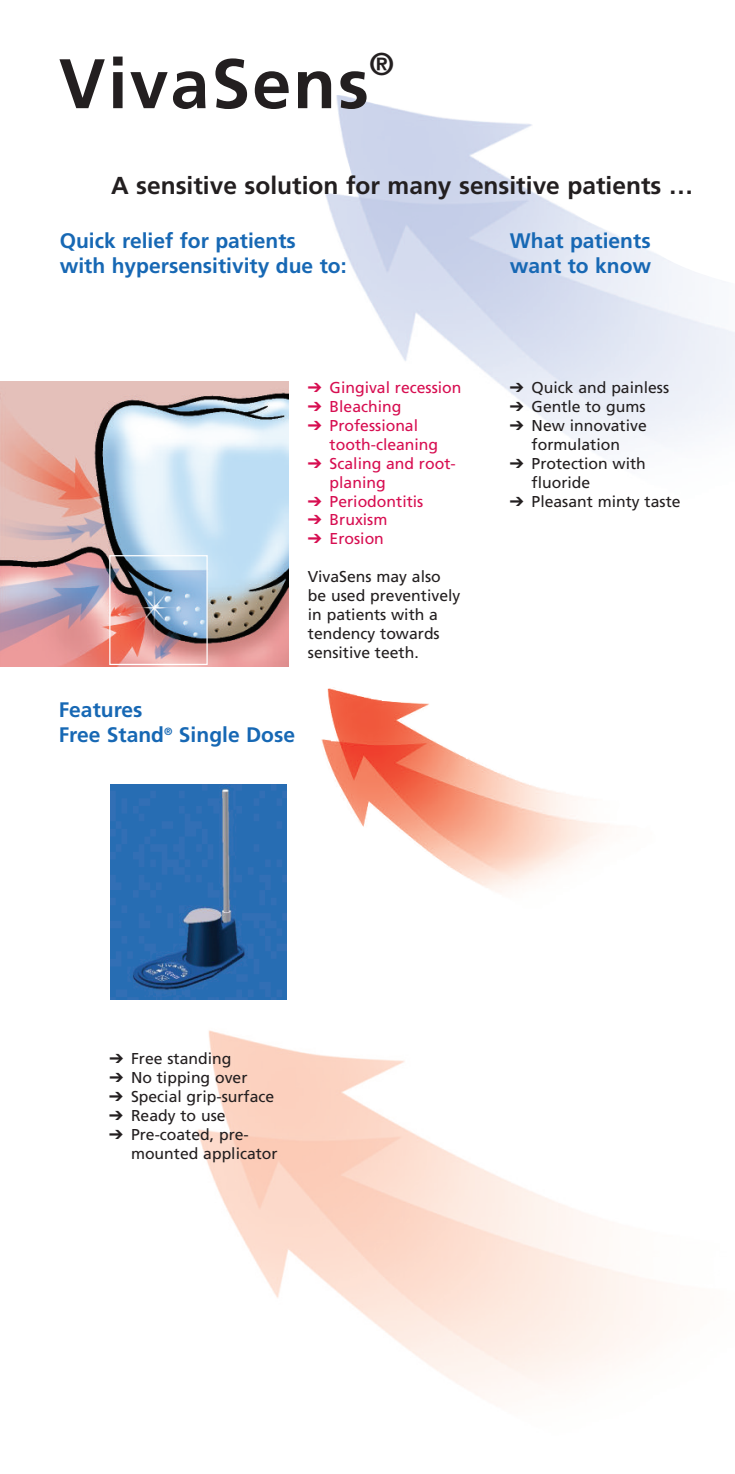
<style>
.page{position:relative;width:735px;height:1474px;background:#fff}
.page>*{position:absolute;margin:0;border:0;box-sizing:border-box;transform-origin:0 0}
.t1{font:700 70px "Frutiger";letter-spacing:.03em;color:#231f20}
.t2{font:700 31.5px "Frutiger";color:#231f20}
.t3{font:700 24.5px "Frutiger";color:#231f20}
.t4{font:700 21px/25.2px "Frutiger";color:#1768b4}
.t5{font:15.75px/18.9px "Frutiger";color:#231f20}
.t6{font:15.75px/18.7px "Frutiger";color:#d70e51}
</style>
<div class="page">
<img style="left:327px;top:687px;width:281px;height:185px">
<img style="left:197px;top:1030px;width:466px;height:369px">
<img style="left:325px;top:95px;width:409px;height:357px">
<img style="left:0;top:381px;width:288px;height:285px">
<div style="left:109px;top:555px;width:98px;height:110px;border:1px solid #fff"></div>
<img style="left:111px;top:784px;width:176px;height:215px">
<h1 class="t1" style="left:59px;top:56px;width:311px">VivaSens</h1>
<h2 class="t2" style="left:369px;top:52px;width:27px">®</h2>
<h3 class="t3" style="left:111px;top:176px;width:583px">A sensitive solution for many sensitive patients …</h3>
<h3 class="t4" style="left:60px;top:230px;width:288px">Quick relief for patients with hypersensitivity due to:</h3>
<h3 class="t4" style="left:509px;top:230px;width:143px">What patients want to know</h3>
<p class="t6" style="left:308px;top:379px;width:155px">➔ Gingival recession</p>
<p class="t6" style="left:308px;top:398px;width:95px">➔ Bleaching</p>
<p class="t6" style="left:329px;top:417px;width:110px;text-indent:-22px">➔ Professional tooth-cleaning</p>
<p class="t6" style="left:329px;top:455px;width:127px;text-indent:-22px">➔ Scaling and root&shy;planing</p>
<p class="t6" style="left:308px;top:493px;width:117px">➔ Periodontitis</p>
<p class="t6" style="left:308px;top:512px;width:81px">➔ Bruxism</p>
<p class="t6" style="left:308px;top:531px;width:77px">➔ Erosion</p>
<p class="t5" style="left:308px;top:568px;width:154px">VivaSens may also be used preventively in patients with a tendency towards sensitive teeth.</p>
<h3 class="t4" style="left:59px;top:699px;width:238px">Features<br>Free Stand<sup>®</sup> Single Dose</h3>
<p class="t5" style="left:509px;top:379px;width:161px">➔ Quick and painless</p>
<p class="t5" style="left:509px;top:398px;width:137px">➔ Gentle to gums</p>
<p class="t5" style="left:509px;top:417px;width:138px;text-align:center">➔ New innovative formulation</p>
<p class="t5" style="left:531px;top:455px;width:116px;text-indent:-22px">➔ Protection with fluoride</p>
<p class="t5" style="left:509px;top:493px;width:172px">➔ Pleasant minty taste</p>
<p class="t5" style="left:109px;top:1050px;width:123px">➔ Free standing</p>
<p class="t5" style="left:109px;top:1069px;width:140px">➔ No tipping over</p>
<p class="t5" style="left:109px;top:1088px;width:166px">➔ Special grip-surface</p>
<p class="t5" style="left:109px;top:1107px;width:118px">➔ Ready to use</p>
<p class="t5" style="left:131px;top:1126px;width:148px;text-indent:-22px">➔ Pre-coated, pre&shy;mounted applicator</p>
</div>
